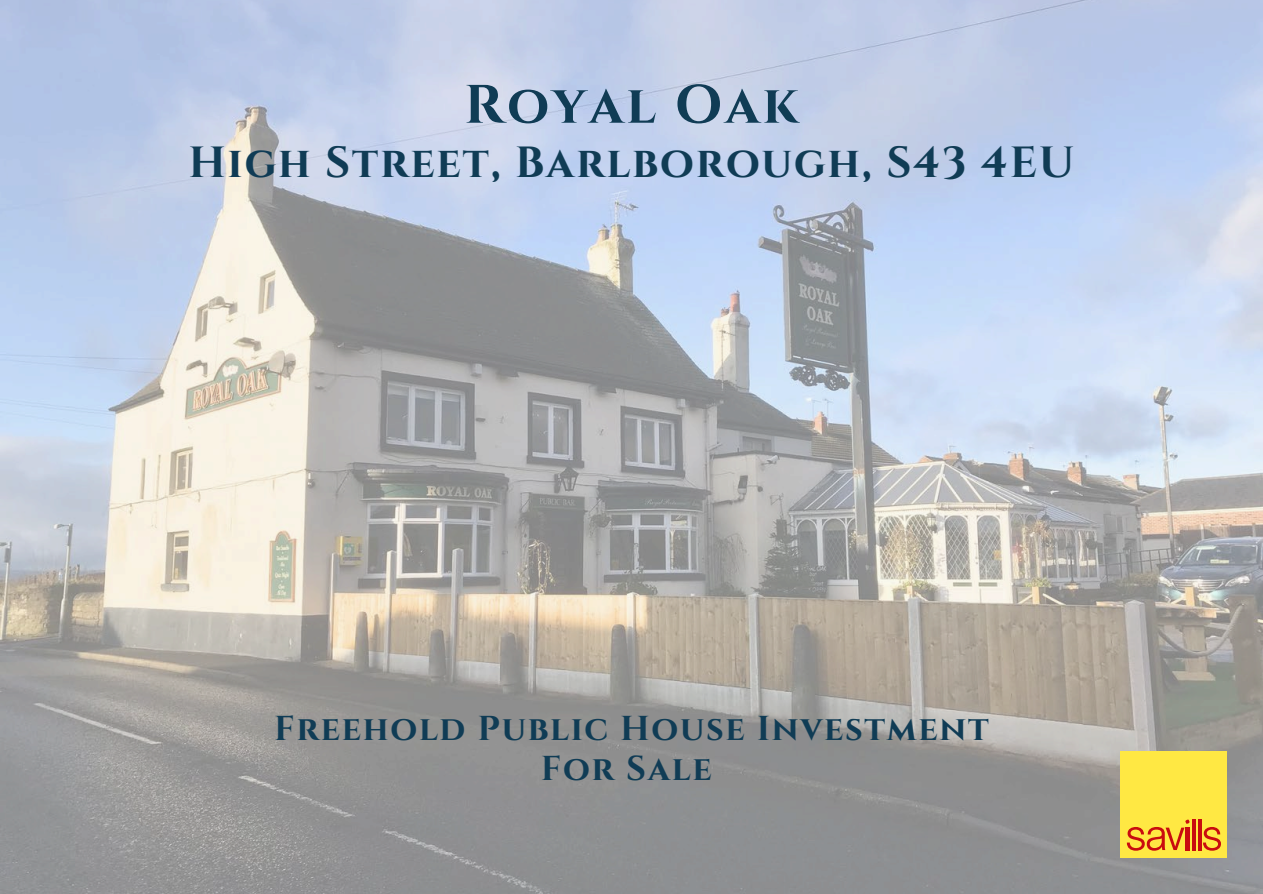
<style>
.page{position:relative;width:1263px;height:894px;background:#fff}
.page>*{position:absolute;margin:0;border:0;box-sizing:border-box;transform-origin:0 0}
.t1{font:700 54px "Cinzel";letter-spacing:.05em;color:#103c55}
.t2{font:700 43.5px "Cinzel";letter-spacing:.04em;color:#103c55}
.t3{font:700 34.5px/40.5px "Cinzel";letter-spacing:.05em;color:#103c55;text-align:center}
</style>
<div class="page">
<img style="left:0;top:0;width:1263px;height:893px">
<div style="left:1120px;top:750px;width:107px;height:107px;background:#ffe843"></div>
<svg style="left:1127px;top:819px;width:62px;height:31px"></svg>
<hr style="left:1186px;top:827px;width:3px;height:22px;background:#c90c0f">
<hr style="left:1192px;top:818px;width:3px;height:31px;background:#c90c0f">
<hr style="left:1198px;top:818px;width:3px;height:31px;background:#c90c0f">
<svg style="left:1203px;top:827px;width:18px;height:23px"></svg>
<p class="t1" style="left:464px;top:70px;width:336px">Royal Oak</p>
<h1 class="t2" style="left:188px;top:135px;width:888px">High Street, Barlborough, S43 4EU</h1>
<h2 class="t3" style="left:274px;top:708px;width:716px">Freehold Public House Investment<br>For Sale</h2>
</div>
